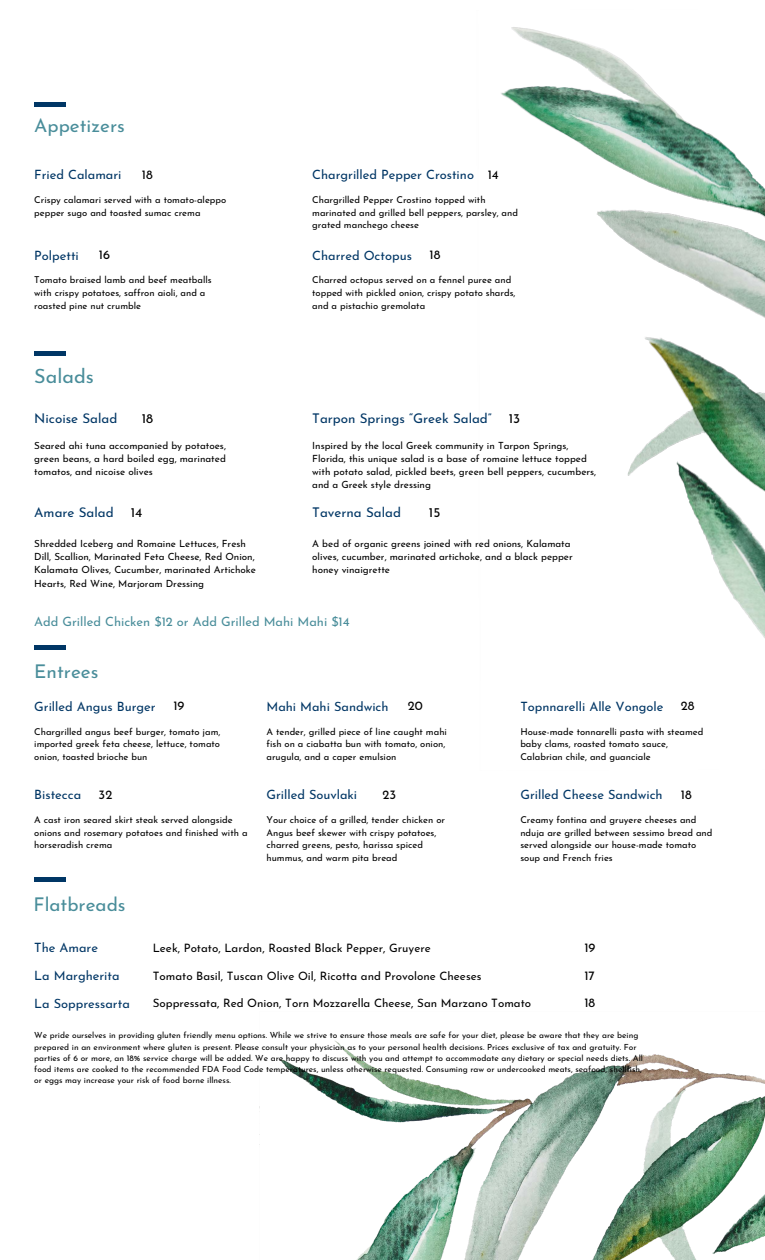
<style>
.page{position:relative;width:765px;height:1260px;background:#fff}
.page>*{position:absolute;margin:0;border:0;box-sizing:border-box;transform-origin:0 0}
.t1{font:19.75px "Josefin Sans";color:#498d9a}
.t2{font:18.88px "Josefin Sans";color:#498d9a}
.t3{font:13.38px "Josefin Sans";color:#003665}
.t4{font:13.38px "Josefin Sans";color:#000}
.t5{font:12.88px "Josefin Sans";color:#003665}
.t6{font:12.88px "Josefin Sans";color:#498d9a}
.t7{font:12.88px "Josefin Sans";color:#000}
.t8{font:11.62px "Josefin Sans";color:#000}
.t9{font:9.88px/13.2px "Josefin Sans";color:#000}
.t10{font:9.5px/12.6px "Josefin Sans";color:#000}
.t11{font:8.38px/11.2px "Josefin Sans";color:#000}
</style>
<div class="page">
<div style="left:34px;top:102px;width:32px;height:5px;background:#003665"></div>
<hr style="left:34px;top:877px;width:32px;height:4px;background:#003665">
<div style="left:34px;top:351px;width:32px;height:5px;background:#003665"></div>
<hr style="left:34px;top:646px;width:32px;height:4px;background:#003665">
<img style="left:501px;top:27px;width:264px;height:611px">
<img style="left:259px;top:1041px;width:506px;height:219px">
<p class="t2" style="left:34px;top:118px;width:92px">Appetizers</p>
<p class="t5" style="left:34px;top:170px;width:89px">Fried Calamari</p>
<p class="t7" style="left:142px;top:169px;width:12px">18</p>
<p class="t5" style="left:312px;top:170px;width:163px">Chargrilled Pepper Crostino</p>
<p class="t7" style="left:488px;top:169px;width:13px">14</p>
<p class="t10" style="left:34px;top:194px;width:194px">Crispy calamari served with a tomato-aleppo pepper sugo and toasted sumac crema</p>
<p class="t5" style="left:34px;top:250px;width:46px">Polpetti</p>
<p class="t7" style="left:99px;top:250px;width:13px">16</p>
<p class="t10" style="left:312px;top:194px;width:207px">Chargrilled Pepper Crostino topped with marinated and grilled bell peppers, parsley, and grated manchego cheese</p>
<p class="t5" style="left:312px;top:250px;width:101px">Charred Octopus</p>
<p class="t7" style="left:429px;top:250px;width:12px">18</p>
<p class="t10" style="left:34px;top:275px;width:179px">Tomato braised lamb and beef meatballs with crispy potatoes, saffron aioli, and a roasted pine nut crumble</p>
<p class="t10" style="left:312px;top:275px;width:205px">Charred octopus served on a fennel puree and topped with pickled onion, crispy potato shards, and a pistachio gremolata</p>
<p class="t1" style="left:34px;top:368px;width:61px">Salads</p>
<p class="t3" style="left:34px;top:413px;width:85px">Nicoise Salad</p>
<p class="t4" style="left:142px;top:413px;width:13px">18</p>
<p class="t3" style="left:312px;top:413px;width:181px">Tarpon Springs “Greek Salad”</p>
<p class="t4" style="left:509px;top:413px;width:13px">13</p>
<p class="t9" style="left:34px;top:440px;width:193px;text-align:justify">Seared ahi tuna accompanied by potatoes, green beans, a hard boiled egg, marinated tomatos, and nicoise olives</p>
<p class="t9" style="left:312px;top:440px;width:286px">Inspired by the local Greek community in Tarpon Springs, Florida, this unique salad is a base of romaine lettuce topped with potato salad, pickled beets, green bell peppers, cucumbers, and a Greek style dressing</p>
<p class="t3" style="left:34px;top:507px;width:81px">Amare Salad</p>
<p class="t4" style="left:131px;top:507px;width:13px">14</p>
<p class="t3" style="left:312px;top:507px;width:90px">Taverna Salad</p>
<p class="t4" style="left:429px;top:507px;width:13px">15</p>
<p class="t9" style="left:34px;top:538px;width:223px">Shredded Iceberg and Romaine Lettuces, Fresh Dill, Scallion, Marinated Feta Cheese, Red Onion, Kalamata Olives, Cucumber, marinated Artichoke Hearts, Red Wine, Marjoram Dressing</p>
<p class="t9" style="left:312px;top:538px;width:262px">A bed of organic greens joined with red onions, Kalamata olives, cucumber, marinated artichoke, and a black pepper honey vinaigrette</p>
<p class="t6" style="left:34px;top:616px;width:317px">Add Grilled Chicken $12 or Add Grilled Mahi Mahi $14</p>
<p class="t2" style="left:34px;top:663px;width:66px">Entrees</p>
<p class="t5" style="left:34px;top:701px;width:123px">Grilled Angus Burger</p>
<p class="t7" style="left:173px;top:701px;width:13px">19</p>
<p class="t5" style="left:267px;top:701px;width:124px">Mahi Mahi Sandwich</p>
<p class="t5" style="left:520px;top:701px;width:145px">Topnnarelli Alle Vongole</p>
<p class="t7" style="left:408px;top:701px;width:16px">20</p>
<p class="t7" style="left:681px;top:701px;width:15px">28</p>
<p class="t10" style="left:34px;top:726px;width:188px;text-align:justify">Chargrilled angus beef burger, tomato jam, imported greek feta cheese, lettuce, tomato onion, toasted brioche bun</p>
<p class="t5" style="left:34px;top:790px;width:48px">Bistecca</p>
<p class="t7" style="left:99px;top:789px;width:15px">32</p>
<p class="t10" style="left:267px;top:726px;width:182px">A tender, grilled piece of line caught mahi fish on a ciabatta bun with tomato, onion, arugula, and a caper emulsion</p>
<p class="t10" style="left:520px;top:726px;width:185px">House-made tonnarelli pasta with steamed baby clams, roasted tomato sauce,<br>Calabrian chile, and guanciale</p>
<p class="t5" style="left:267px;top:790px;width:92px">Grilled Souvlaki</p>
<p class="t5" style="left:520px;top:790px;width:144px">Grilled Cheese Sandwich</p>
<p class="t7" style="left:383px;top:789px;width:15px">23</p>
<p class="t7" style="left:681px;top:789px;width:12px">18</p>
<p class="t10" style="left:34px;top:814px;width:215px">A cast iron seared skirt steak served alongside onions and rosemary potatoes and finished with a horseradish crema</p>
<p class="t10" style="left:267px;top:814px;width:180px">Your choice of a grilled, tender chicken or Angus beef skewer with crispy potatoes, charred greens, pesto, harissa spiced hummus, and warm pita bread</p>
<p class="t10" style="left:520px;top:814px;width:194px">Creamy fontina and gruyere cheeses and nduja are grilled between sessimo bread and served alongside our house-made tomato soup and French fries</p>
<p class="t2" style="left:34px;top:896px;width:94px">Flatbreads</p>
<p class="t5" style="left:34px;top:943px;width:65px">The Amare</p>
<p class="t5" style="left:34px;top:971px;width:87px">La Margherita</p>
<p class="t5" style="left:34px;top:998px;width:97px">La Soppressarta</p>
<p class="t8" style="left:153px;top:944px;width:279px">Leek, Potato, Lardon, Roasted Black Pepper, Gruyere</p>
<p class="t8" style="left:153px;top:972px;width:330px">Tomato Basil, Tuscan Olive Oil, Ricotta and Provolone Cheeses</p>
<p class="t8" style="left:153px;top:999px;width:380px">Soppressata, Red Onion, Torn Mozzarella Cheese, San Marzano Tomato</p>
<p class="t7" style="left:584px;top:942px;width:13px">19</p>
<p class="t7" style="left:584px;top:970px;width:12px">17</p>
<p class="t7" style="left:584px;top:997px;width:12px">18</p>
<p class="t11" style="left:34px;top:1031px;width:610px">We pride ourselves in providing gluten friendly menu options. While we strive to ensure those meals are safe for your diet, please be aware that they are being prepared in an environment where gluten is present. Please consult your physician as to your personal health decisions. Prices exclusive of tax and gratuity. For parties of 6 or more, an 18% service charge will be added. We are happy to discuss with you and attempt to accommodate any dietary or special needs diets. All food items are cooked to the recommended FDA Food Code temperatures, unless otherwise requested. Consuming raw or undercooked meats, seafood, shellfish, or eggs may increase your risk of food borne illness.</p>
</div>
